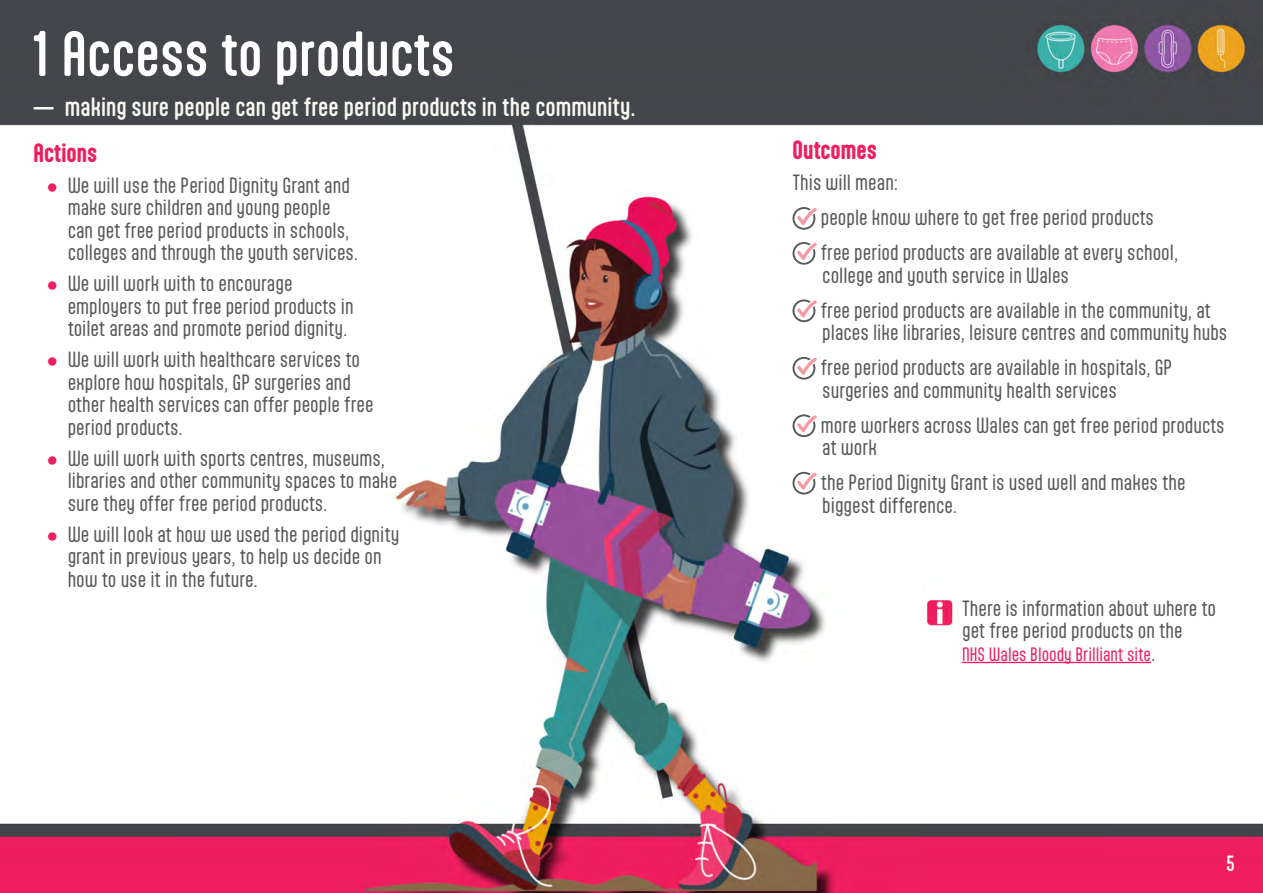
<style>
.page{position:relative;width:1263px;height:893px;background:#fff}
.page>*{position:absolute;margin:0;border:0;box-sizing:border-box;transform-origin:0 0}
.t1{font:500 54px "Aptly";color:#fff}
.t2{font:500 22.5px "Aptly";color:#f8f8f2}
.t3{font:700 22.5px "Aptly";color:#ed1f61}
.t4{font:18.75px/22.5px "Aptly";color:#58595b}
.t5{font:500 18.75px "Aptly";color:#f9f8f3}
.t6{font:16.5px "Aptly";color:#ed1f61}
.s1{font-family:"Arial";font-weight:700;font-size:19.5px;color:#ed1f61}
.s2{font-size:18.75px;color:#58595b}
</style>
<div class="page">
<img style="left:0;top:0;width:1263px;height:893px">
<svg style="left:792px;top:207px;width:25px;height:23px"></svg>
<svg style="left:792px;top:242px;width:25px;height:23px"></svg>
<svg style="left:792px;top:299px;width:25px;height:23px"></svg>
<svg style="left:792px;top:357px;width:25px;height:23px"></svg>
<svg style="left:792px;top:414px;width:25px;height:23px"></svg>
<svg style="left:792px;top:472px;width:25px;height:23px"></svg>
<hr style="left:962px;top:662px;width:189px;height:1px;background:#ed1f61">
<p class="t1" style="left:32px;top:20px;width:424px">1 Access to products</p>
<p class="t2" style="left:32px;top:92px;width:604px">— making sure people can get free period products in the community.</p>
<p class="t3" style="left:34px;top:139px;width:65px">Actions</p>
<p class="t4" style="left:68px;top:174px;width:292px;text-indent:-21px"><span class="s1">●</span> We will use the Period Dignity Grant and make sure children and young people can get free period products in schools, colleges and through the youth services.</p>
<p class="t4" style="left:68px;top:272px;width:287px;text-indent:-21px"><span class="s1">●</span> We will work with to encourage employers to put free period products in toilet areas and promote period dignity.</p>
<p class="t4" style="left:68px;top:348px;width:307px;text-indent:-21px"><span class="s1">●</span> We will work with healthcare services to explore how hospitals, GP surgeries and other health services can offer people free period products.</p>
<p class="t4" style="left:68px;top:447px;width:331px;text-indent:-21px"><span class="s1">●</span> We will work with sports centres, museums, libraries and other community spaces to make sure they offer free period products.</p>
<p class="t4" style="left:68px;top:523px;width:333px;text-indent:-21px"><span class="s1">●</span> We will look at how we used the period dignity grant in previous years, to help us decide on how to use it in the future.</p>
<p class="t3" style="left:792px;top:136px;width:86px">Outcomes</p>
<p class="t4" style="left:792px;top:171px;width:107px">This will mean:</p>
<p class="t4" style="left:821px;top:206px;width:334px">people know where to get free period products</p>
<p class="t4" style="left:821px;top:241px;width:359px">free period products are available at every school, college and youth service in Wales</p>
<p class="t4" style="left:821px;top:298px;width:408px">free period products are available in the community, at places like libraries, leisure centres and community hubs</p>
<p class="t4" style="left:821px;top:356px;width:353px">free period products are available in hospitals, GP surgeries and community health services</p>
<p class="t4" style="left:821px;top:413px;width:405px">more workers across Wales can get free period products at work</p>
<p class="t4" style="left:821px;top:471px;width:366px">the Period Dignity Grant is used well and makes the biggest difference.</p>
<p class="t4" style="left:962px;top:596px;width:256px">There is information about where to get free period products on the</p>
<p class="t6" style="left:962px;top:644px;width:195px">NHS Wales Bloody Brilliant site<span class="s2">.</span></p>
<p class="t5" style="left:1226px;top:851px;width:10px">5</p>
</div>
